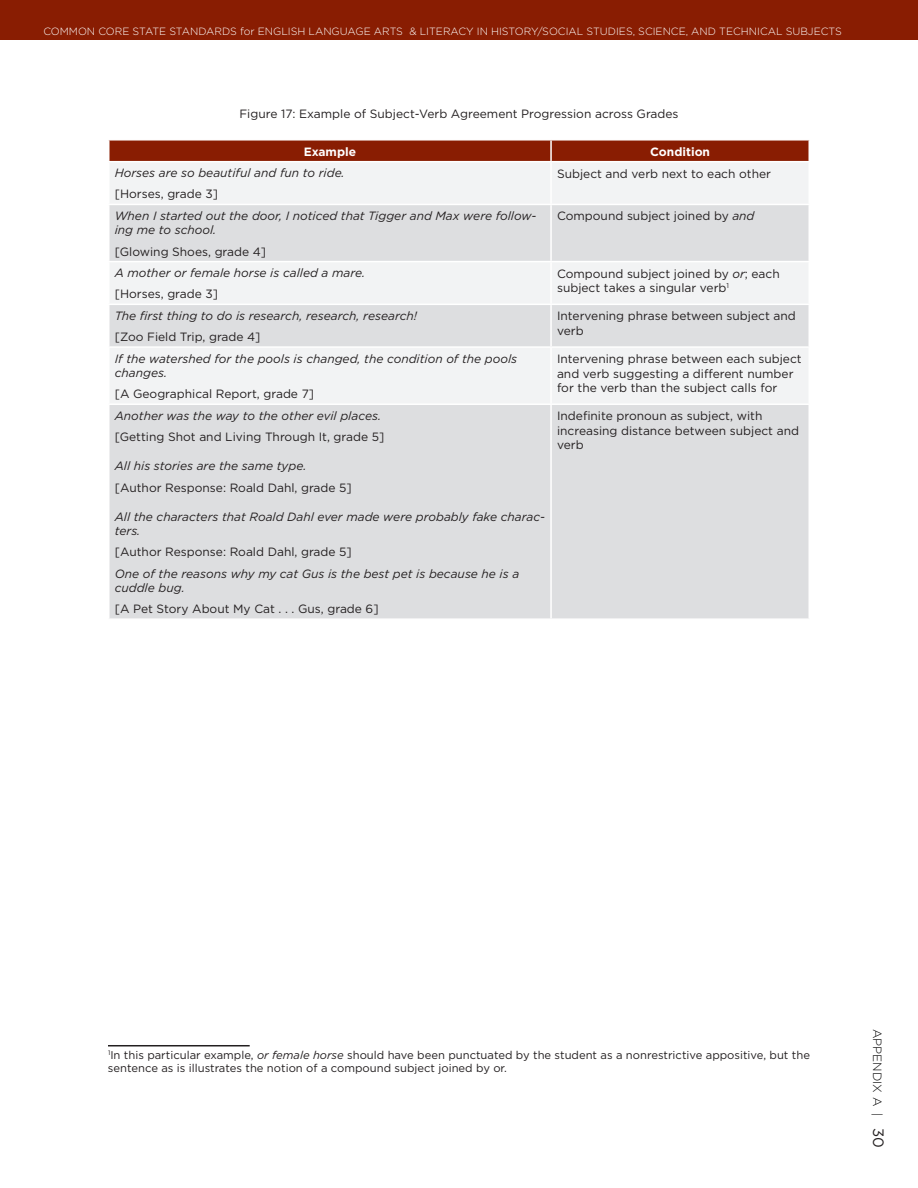
<style>
.page{position:relative;width:918px;height:1188px;background:#fff}
.page>*{position:absolute;margin:0;border:0;box-sizing:border-box;transform-origin:0 0}
.t1{font:12px/14.4px "Gotham";color:#231f20}
.t2{font:italic 12px/14.4px "Gotham";color:#231f20}
.t3{font:700 12px "Gotham";color:#fff}
.t4{font:300 12px "Gotham";color:#000}
.t5{font:11.25px/13.5px "Gotham";color:#231f20}
.t6{font:300 10.5px "Gotham";color:#fff}
.s1{font-style:italic}
.s2{font-weight:400;font-size:15px;color:#231f20}
</style>
<div class="page">
<div style="left:0;top:0;width:918px;height:40px;background:#891d02"></div>
<div style="left:110px;top:141px;width:698px;height:20px;background:#891d02"></div>
<div style="left:110px;top:163px;width:698px;height:40px;background:#f2f3f4"></div>
<svg style="left:110px;top:205px;width:698px;height:413px;fill:#dddee0"></svg>
<hr style="left:550px;top:141px;width:2px;height:20px;background:#fff">
<hr style="left:550px;top:162px;width:2px;height:42px;background:#fff">
<hr style="left:550px;top:205px;width:2px;height:56px;background:#fff">
<hr style="left:108px;top:261px;width:443px;height:1px;background:#fff">
<hr style="left:551px;top:261px;width:259px;height:1px;background:#fff">
<hr style="left:550px;top:262px;width:2px;height:42px;background:#fff">
<hr style="left:108px;top:304px;width:443px;height:1px;background:#fff">
<hr style="left:551px;top:304px;width:259px;height:1px;background:#fff">
<hr style="left:550px;top:305px;width:2px;height:41px;background:#fff">
<hr style="left:108px;top:346px;width:443px;height:2px;background:#fff">
<hr style="left:551px;top:346px;width:259px;height:2px;background:#fff">
<hr style="left:550px;top:348px;width:2px;height:55px;background:#fff">
<hr style="left:108px;top:403px;width:443px;height:2px;background:#fff">
<hr style="left:551px;top:403px;width:259px;height:2px;background:#fff">
<hr style="left:550px;top:405px;width:2px;height:213px;background:#fff">
<hr style="left:108px;top:1045px;width:142px;height:1px;background:#231f20">
<p class="t6" style="left:43px;top:25px;width:799px">COMMON CORE STATE STANDARDS FOR ENGLISH LANGUAGE ARTS &amp; LITERACY IN HISTORY/SOCIAL STUDIES, SCIENCE, AND TECHNICAL SUBJECTS</p>
<p class="t1" style="left:239px;top:106px;width:441px">Figure 17: Example of Subject-Verb Agreement Progression across Grades</p>
<p class="t3" style="left:304px;top:143px;width:54px">Example</p>
<p class="t3" style="left:650px;top:143px;width:61px">Condition</p>
<p class="t2" style="left:115px;top:166px;width:231px">Horses are so beautiful and fun to ride.</p>
<p class="t1" style="left:115px;top:187px;width:105px">[Horses, grade 3]</p>
<p class="t1" style="left:557px;top:166px;width:216px">Subject and verb next to each other</p>
<p class="t2" style="left:115px;top:208px;width:423px">When I started out the door, I noticed that Tigger and Max were follow&shy;ing me to school.</p>
<p class="t1" style="left:115px;top:244px;width:153px">[Glowing Shoes, grade 4]</p>
<p class="t2" style="left:115px;top:265px;width:252px">A mother or female horse is called a mare.</p>
<p class="t1" style="left:115px;top:287px;width:105px">[Horses, grade 3]</p>
<p class="t2" style="left:115px;top:308px;width:304px">The first thing to do is research, research, research!</p>
<p class="t1" style="left:115px;top:329px;width:147px">[Zoo Field Trip, grade 4]</p>
<p class="t2" style="left:115px;top:351px;width:404px">If the watershed for the pools is changed, the condition of the pools changes.</p>
<p class="t1" style="left:115px;top:387px;width:201px">[A Geographical Report, grade 7]</p>
<p class="t2" style="left:115px;top:408px;width:268px">Another was the way to the other evil places.</p>
<p class="t1" style="left:115px;top:429px;width:271px">[Getting Shot and Living Through It, grade 5]</p>
<p class="t2" style="left:115px;top:459px;width:193px">All his stories are the same type.</p>
<p class="t1" style="left:115px;top:480px;width:239px">[Author Response: Roald Dahl, grade 5]</p>
<p class="t2" style="left:115px;top:509px;width:432px">All the characters that Roald Dahl ever made were probably fake charac&shy;ters.</p>
<p class="t1" style="left:115px;top:545px;width:239px">[Author Response: Roald Dahl, grade 5]</p>
<p class="t2" style="left:115px;top:566px;width:406px">One of the reasons why my cat Gus is the best pet is because he is a cuddle bug.</p>
<p class="t1" style="left:115px;top:601px;width:265px">[A Pet Story About My Cat . . . Gus, grade 6]</p>
<p class="t1" style="left:557px;top:209px;width:199px">Compound subject joined by <span class="s1">and</span></p>
<p class="t1" style="left:557px;top:266px;width:224px">Compound subject joined by <span class="s1">or</span>; each subject takes a singular verb<sup>1</sup></p>
<p class="t1" style="left:557px;top:309px;width:240px">Intervening phrase between subject and verb</p>
<p class="t1" style="left:557px;top:351px;width:246px">Intervening phrase between each subject and verb suggesting a different number for the verb than the subject calls for</p>
<p class="t1" style="left:557px;top:409px;width:244px">Indefinite pronoun as subject, with increasing distance between subject and verb</p>
<p class="t5" style="left:108px;top:1048px;width:704px"><sup>1</sup>In this particular example, <span class="s1">or female horse</span> should have been punctuated by the student as a nonrestrictive appositive, but the sentence as is illustrates the notion of a compound subject joined by or.</p>
<p class="t4" style="left:885px;top:1029px;width:120px;rotate:90deg">APPENDIX A | <span class="s2">30</span></p>
</div>
